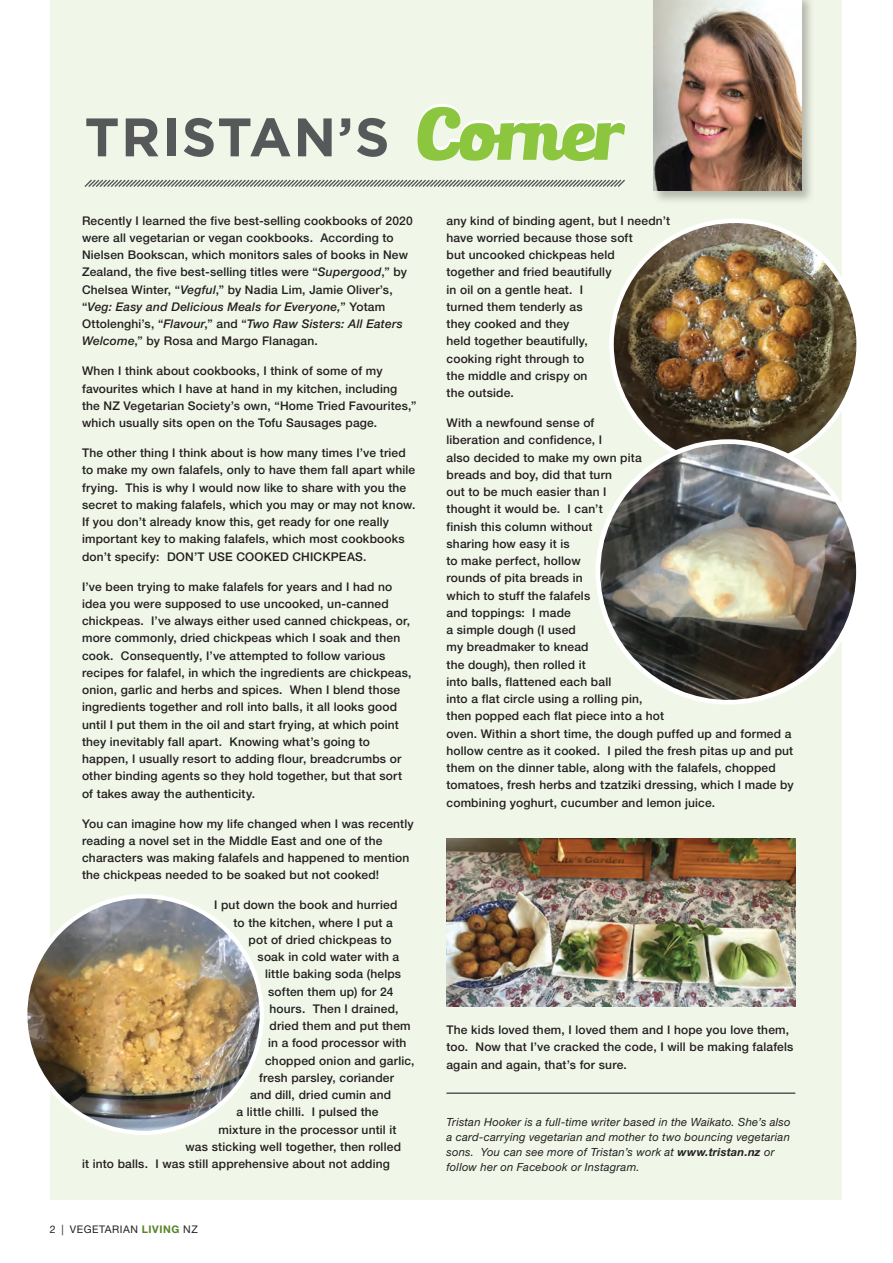
<style>
.page{position:relative;width:893px;height:1263px;background:#fff}
.page>*{position:absolute;margin:0;border:0;box-sizing:border-box;transform-origin:0 0}
.recipe_head{font:700 54.15px "Gotham";letter-spacing:.03em;color:#57585a}
.body_sans{font:500 12px/17.2px "Helvetica Neue";letter-spacing:.015em;color:#231f20}
.body_sans-2{font:italic 11.25px/15px "Helvetica Neue";letter-spacing:.02em;color:#231f20}
.t1{font:10.5px "Helvetica Neue";letter-spacing:.05em;color:#231f20}
.s1{font-style:italic}
.s2{font-weight:700;color:#588527}
.s3{font-weight:700}
</style>
<div class="page">
<div style="left:50px;top:0;width:792px;height:1199px;background:#f1f7e8"></div>
<svg style="left:84px;top:179px;width:541px;height:8px"></svg>
<div style="left:651px;top:0;width:165px;height:205px;background:#231f20;opacity:.3"></div>
<img style="left:653px;top:0;width:148px;height:191px">
<svg style="left:418px;top:104px;width:207px;height:57px"></svg>
<img style="left:446px;top:839px;width:349px;height:167px">
<hr style="left:446px;top:1092px;width:349px;height:2px;background:#57585a">
<img style="left:25px;top:896px;width:237px;height:237px;border-radius:118px">
<img style="left:611px;top:221px;width:248px;height:247px;border-radius:124px">
<img style="left:599px;top:442px;width:256px;height:257px">
<p class="recipe_head" style="left:84px;top:101px;width:307px">TRISTAN’S</p>
<p class="body_sans" style="left:82px;top:212px;width:332px">Recently I learned the five best-selling cookbooks of 2020 were all vegetarian or vegan cookbooks. According to Nielsen Bookscan, which monitors sales of books in New Zealand, the five best-selling titles were “<span class="s1">Supergood</span>,” by Chelsea Winter, “<span class="s1">Vegful</span>,” by Nadia Lim, Jamie Oliver’s, “<span class="s1">Veg: Easy and Delicious Meals for Everyone,</span>” Yotam Ottolenghi’s, “<span class="s1">Flavour</span>,” and “<span class="s1">Two Raw Sisters: All Eaters Welcome</span>,” by Rosa and Margo Flanagan.</p>
<p class="body_sans" style="left:82px;top:362px;width:336px">When I think about cookbooks, I think of some of my favourites which I have at hand in my kitchen, including the NZ Vegetarian Society’s own, “Home Tried Favourites,” which usually sits open on the Tofu Sausages page.</p>
<p class="body_sans" style="left:82px;top:444px;width:335px">The other thing I think about is how many times I’ve tried to make my own falafels, only to have them fall apart while frying. This is why I would now like to share with you the secret to making falafels, which you may or may not know.<br>If you don’t already know this, get ready for one really important key to making falafels, which most cookbooks don’t specify: DON’T USE COOKED CHICKPEAS.</p>
<p class="body_sans" style="left:82px;top:578px;width:331px">I’ve been trying to make falafels for years and I had no idea you were supposed to use uncooked, un-canned chickpeas. I’ve always either used canned chickpeas, or, more commonly, dried chickpeas which I soak and then cook. Consequently, I’ve attempted to follow various recipes for falafel, in which the ingredients are chickpeas, onion, garlic and herbs and spices. When I blend those ingredients together and roll into balls, it all looks good until I put them in the oil and start frying, at which point they inevitably fall apart. Knowing what’s going to happen, I usually resort to adding flour, breadcrumbs or other binding agents so they hold together, but that sort of takes away the authenticity.</p>
<p class="body_sans" style="left:82px;top:815px;width:333px">You can imagine how my life changed when I was recently reading a novel set in the Middle East and one of the characters was making falafels and happened to mention the chickpeas needed to be soaked but not cooked!</p>
<p class="body_sans" style="left:214px;top:896px;width:185px">I put down the book and hurried</p>
<p class="body_sans" style="left:234px;top:913px;width:161px">to the kitchen, where I put a</p>
<p class="body_sans" style="left:249px;top:931px;width:145px">pot of dried chickpeas to</p>
<p class="body_sans" style="left:258px;top:948px;width:143px">soak in cold water with a</p>
<p class="body_sans" style="left:265px;top:965px;width:138px">little baking soda (helps</p>
<p class="body_sans" style="left:268px;top:982px;width:127px">soften them up) for 24</p>
<p class="body_sans" style="left:270px;top:1000px;width:130px">hours. Then I drained,</p>
<p class="body_sans" style="left:270px;top:1017px;width:143px">dried them and put them</p>
<p class="body_sans" style="left:268px;top:1034px;width:140px">in a food processor with</p>
<p class="body_sans" style="left:265px;top:1051px;width:151px">chopped onion and garlic,</p>
<p class="body_sans" style="left:259px;top:1069px;width:136px">fresh parsley, coriander</p>
<p class="body_sans" style="left:250px;top:1086px;width:143px">and dill, dried cumin and</p>
<p class="body_sans" style="left:237px;top:1103px;width:144px">a little chilli. I pulsed the</p>
<p class="body_sans" style="left:219px;top:1120px;width:179px">mixture in the processor until it</p>
<p class="body_sans" style="left:186px;top:1138px;width:217px">was sticking well together, then rolled</p>
<p class="body_sans" style="left:82px;top:1155px;width:309px">it into balls. I was still apprehensive about not adding</p>
<p class="t1" style="left:50px;top:1223px;width:149px">2 | VEGETARIAN <span class="s2">LIVING</span> NZ</p>
<p class="body_sans" style="left:446px;top:212px;width:225px">any kind of binding agent, but I needn’t have worried because those soft<br>but uncooked chickpeas held<br>together and fried beautifully<br>in oil on a gentle heat. I<br>turned them tenderly as<br>they cooked and they<br>held together beautifully,<br>cooking right through to<br>the middle and crispy on<br>the outside.</p>
<p class="body_sans" style="left:446px;top:414px;width:349px">With a newfound sense of<br>liberation and confidence, I<br>also decided to make my own pita<br>breads and boy, did that turn<br>out to be much easier than I<br>thought it would be. I can’t<br>finish this column without<br>sharing how easy it is<br>to make perfect, hollow<br>rounds of pita breads in<br>which to stuff the falafels<br>and toppings: I made<br>a simple dough (I used<br>my breadmaker to knead<br>the dough), then rolled it<br>into balls, flattened each ball<br>into a flat circle using a rolling pin,<br>then popped each flat piece into a hot<br>oven. Within a short time, the dough puffed up and formed a hollow centre as it cooked. I piled the fresh pitas up and put them on the dinner table, along with the falafels, chopped tomatoes, fresh herbs and tzatziki dressing, which I made by combining yoghurt, cucumber and lemon juice.</p>
<p class="body_sans" style="left:446px;top:1021px;width:348px">The kids loved them, I loved them and I hope you love them, too. Now that I’ve cracked the code, I will be making falafels again and again, that’s for sure.</p>
<p class="body_sans-2" style="left:446px;top:1115px;width:346px">Tristan Hooker is a full-time writer based in the Waikato. She’s also a card-carrying vegetarian and mother to two bouncing vegetarian sons. You can see more of Tristan’s work at <span class="s3">www.tristan.nz</span> or follow her on Facebook or Instagram.</p>
</div>
